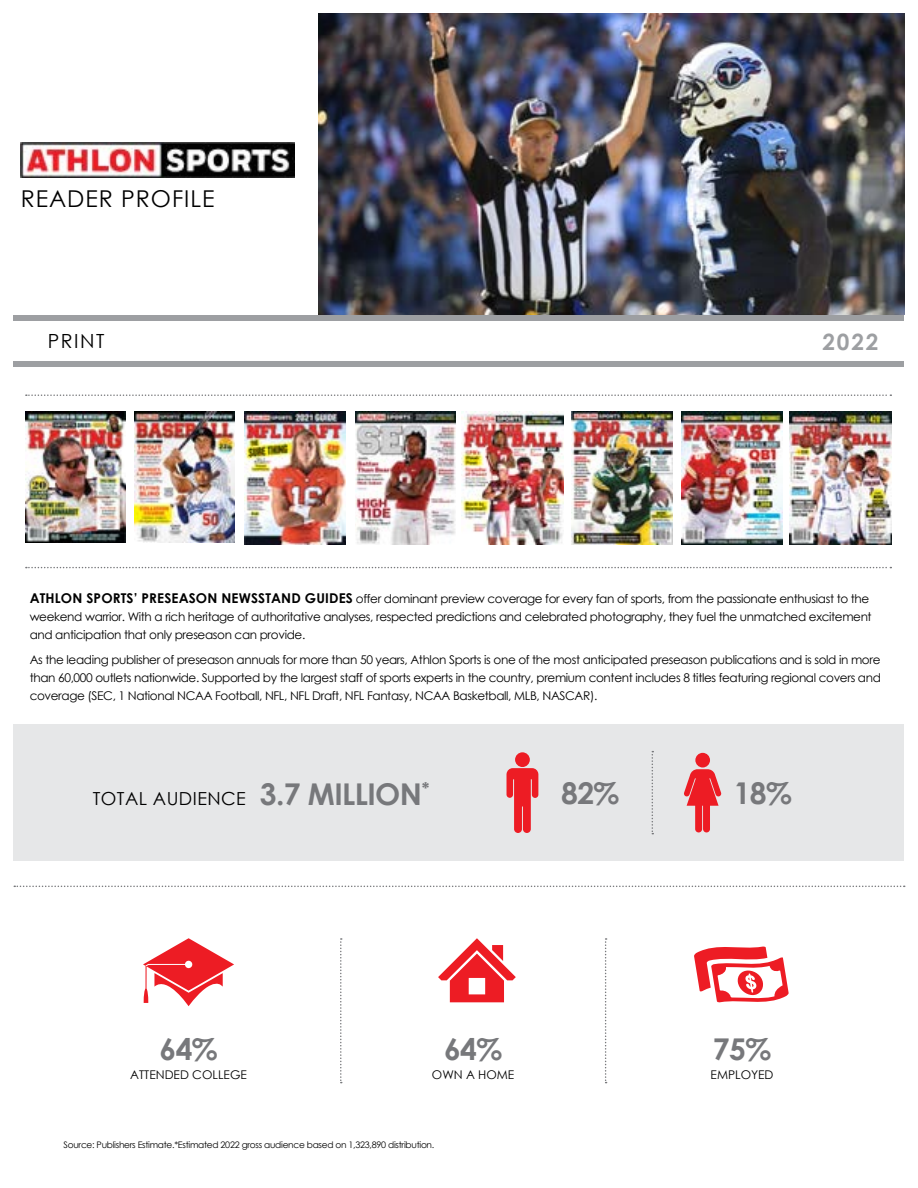
<style>
.page{position:relative;width:918px;height:1188px;background:#fff}
.page>*{position:absolute;margin:0;border:0;box-sizing:border-box;transform-origin:0 0}
.t1{font:700 30px "Century Gothic";letter-spacing:-.02em;color:#77787b}
.t2{font:23.25px "Century Gothic";letter-spacing:.04em;color:#000}
.t3{font:700 22.5px "Century Gothic";color:#9d9fa2}
.t4{font:19.5px "Century Gothic";letter-spacing:.08em;color:#000}
.t5{font:18px "Century Gothic";letter-spacing:.025em;color:#000}
.t6{font:12px/18px "Century Gothic";letter-spacing:-.03em;color:#000}
.t7{font:12px "Century Gothic";color:#000}
.t8{font:9px "Century Gothic";letter-spacing:-.03em;color:#000}
.s1{font-weight:700;font-size:13.5px}
.s2{font-weight:700;font-size:30px;color:#77787b}
</style>
<div class="page">
<svg style="left:26px;top:567px;width:865px;height:1px"></svg>
<svg style="left:26px;top:394px;width:865px;height:2px"></svg>
<img style="left:462px;top:411px;width:101px;height:133px">
<img style="left:572px;top:411px;width:101px;height:133px">
<img style="left:245px;top:412px;width:100px;height:132px">
<img style="left:355px;top:412px;width:101px;height:132px">
<img style="left:681px;top:412px;width:101px;height:132px">
<img style="left:790px;top:412px;width:101px;height:133px">
<svg style="left:143px;top:938px;width:91px;height:68px"></svg>
<svg style="left:438px;top:938px;width:78px;height:64px"></svg>
<svg style="left:694px;top:946px;width:95px;height:57px"></svg>
<svg style="left:340px;top:938px;width:2px;height:145px"></svg>
<svg style="left:605px;top:938px;width:2px;height:145px"></svg>
<img style="left:25px;top:411px;width:100px;height:132px">
<img style="left:135px;top:411px;width:100px;height:132px">
<img style="left:319px;top:14px;width:585px;height:301px">
<div style="left:14px;top:315px;width:890px;height:6px;background:#9d9fa2"></div>
<div style="left:14px;top:361px;width:890px;height:6px;background:#9d9fa2"></div>
<div style="left:13px;top:724px;width:891px;height:137px;background:#e6e7e8"></div>
<svg style="left:507px;top:752px;width:31px;height:81px"></svg>
<svg style="left:684px;top:753px;width:38px;height:79px"></svg>
<svg style="left:14px;top:886px;width:891px;height:1px"></svg>
<svg style="left:652px;top:751px;width:1px;height:83px"></svg>
<img style="left:21px;top:143px;width:274px;height:35px">
<h2 class="t2" style="left:21px;top:183px;width:195px">READER PROFILE</h2>
<h3 class="t4" style="left:48px;top:327px;width:58px">PRINT</h3>
<h3 class="t3" style="left:823px;top:328px;width:57px">2022</h3>
<p class="t6" style="left:30px;top:589px;width:844px"><span class="s1">ATHLON SPORTS’ PRESEASON NEWSSTAND GUIDES</span> offer dominant preview coverage for every fan of sports, from the passionate enthusiast to the weekend warrior. With a rich heritage of authoritative analyses, respected predictions and celebrated photography, they fuel the unmatched excitement and anticipation that only preseason can provide.</p>
<p class="t6" style="left:30px;top:650px;width:853px;text-align:justify">As the leading publisher of preseason annuals for more than 50 years, Athlon Sports is one of the most anticipated preseason publications and is sold in more than 60,000 outlets nationwide. Supported by the largest staff of sports experts in the country, premium content includes 8 titles featuring regional covers and coverage (SEC, 1 National NCAA Football, NFL, NFL Draft, NFL Fantasy, NCAA Basketball, MLB, NASCAR).</p>
<h3 class="t5" style="left:93px;top:786px;width:338px">TOTAL AUDIENCE <span class="s2">3.7 MILLION</span><sup>*</sup></h3>
<h1 class="t1" style="left:561px;top:774px;width:60px">82%</h1>
<h1 class="t1" style="left:734px;top:774px;width:60px">18%</h1>
<h1 class="t1" style="left:159px;top:1030px;width:60px">64%</h1>
<p class="t7" style="left:130px;top:1067px;width:118px">ATTENDED COLLEGE</p>
<h1 class="t1" style="left:444px;top:1030px;width:60px">64%</h1>
<p class="t6" style="left:432px;top:1066px;width:84px">OWN A HOME</p>
<p class="t8" style="left:64px;top:1139px;width:372px">Source: Publishers Estimate.*Estimated 2022 gross audience based on 1,323,890 distribution.</p>
<h1 class="t1" style="left:713px;top:1030px;width:60px">75%</h1>
<p class="t7" style="left:711px;top:1067px;width:64px">EMPLOYED</p>
</div>
